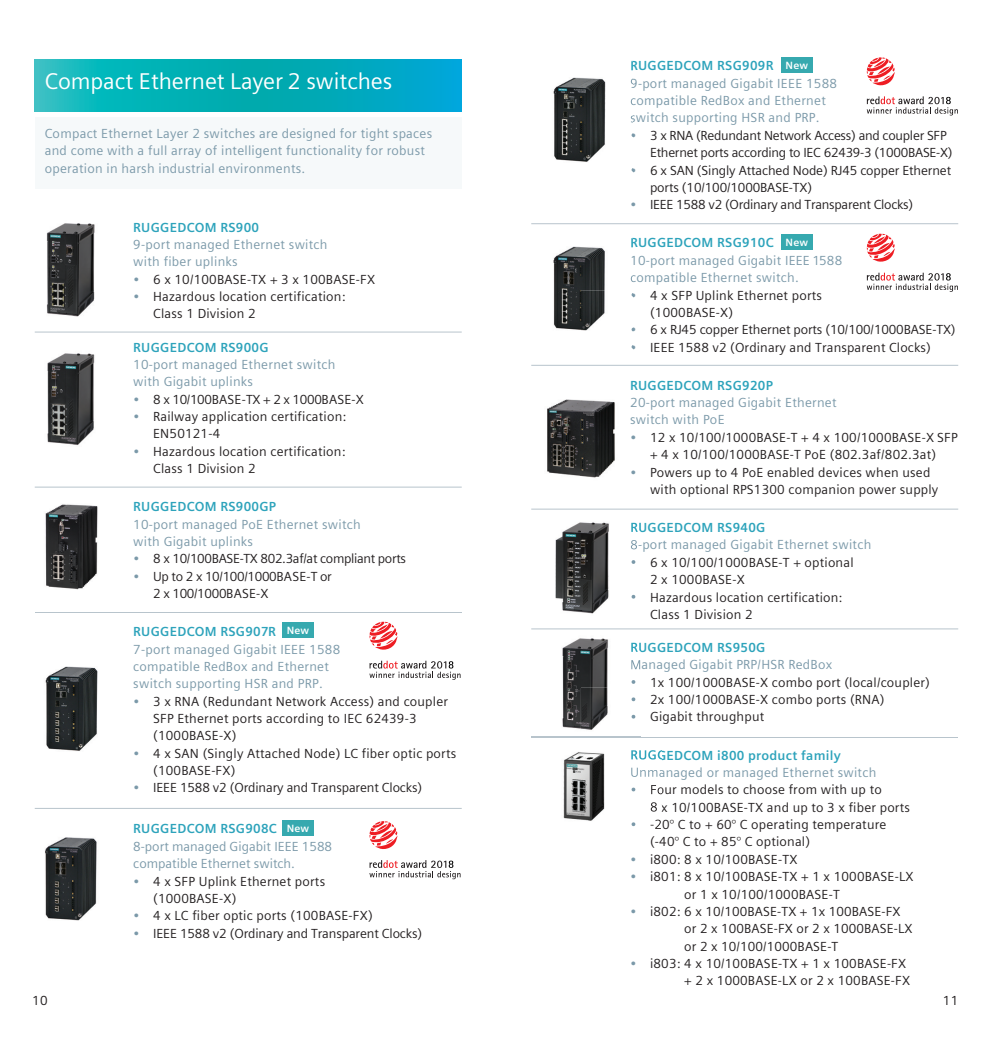
<style>
.page{position:relative;width:993px;height:1042px;background:#fff}
.page>*{position:absolute;margin:0;border:0;box-sizing:border-box;transform-origin:0 0}
.t1{font:22.75px "Siemens Sans";color:#fff}
.t2{font:13.12px/17.3px "Siemens Sans Global";letter-spacing:.015em;color:#231f20}
.t3{font:13.12px/17.3px "Siemens Sans Global";letter-spacing:.02em;color:#7b99a9}
.t4{font:13.12px/17.3px "Siemens Sans Global";letter-spacing:-.01em;color:#231f20}
.t5{font:700 13.12px "Siemens Sans";letter-spacing:.02em;color:#2da3bb}
.t6{font:13.12px/17.3px "Siemens Sans Global";letter-spacing:-.02em;color:#231f20}
.t7{font:13.12px/17.3px "Siemens Sans Global";letter-spacing:-.025em;color:#231f20}
.t8{font:13.12px/17.3px "Siemens Sans Global";color:#7b99a9}
.t9{font:13.12px "Siemens Sans";color:#231f20}
.t10{font:700 10.5px "Siemens Sans";letter-spacing:.01em;color:#fff}
.s1{color:#7b99a9}
</style>
<div class="page">
<svg style="left:35px;top:60px;width:426px;height:52px;background:#05aebb"></svg>
<div style="left:35px;top:117px;width:426px;height:72px;background:#f6f9fa"></div>
<hr style="left:35px;top:332px;width:426px;height:1px;background:#b8c4cc">
<hr style="left:35px;top:612px;width:426px;height:1px;background:#b8c4cc">
<hr style="left:35px;top:487px;width:426px;height:1px;background:#b8c4cc">
<hr style="left:531px;top:737px;width:426px;height:1px;background:#b8c4cc">
<hr style="left:35px;top:808px;width:426px;height:1px;background:#b8c4cc">
<img style="left:563px;top:752px;width:42px;height:69px">
<img style="left:631px;top:750px;width:30px;height:10px">
<img style="left:631px;top:767px;width:30px;height:10px">
<svg style="left:631px;top:787px;width:5px;height:5px"></svg>
<svg style="left:631px;top:822px;width:5px;height:5px"></svg>
<svg style="left:650px;top:785px;width:11px;height:44px"></svg>
<img style="left:531px;top:522px;width:109px;height:215px">
<svg style="left:631px;top:642px;width:9px;height:10px"></svg>
<svg style="left:631px;top:659px;width:9px;height:13px"></svg>
<svg style="left:631px;top:680px;width:5px;height:6px"></svg>
<svg style="left:631px;top:697px;width:5px;height:7px"></svg>
<svg style="left:631px;top:715px;width:5px;height:6px"></svg>
<svg style="left:631px;top:523px;width:9px;height:9px"></svg>
<svg style="left:630px;top:539px;width:10px;height:13px"></svg>
<svg style="left:631px;top:560px;width:5px;height:6px"></svg>
<svg style="left:631px;top:595px;width:5px;height:6px"></svg>
<img style="left:47px;top:353px;width:48px;height:92px">
<img style="left:46px;top:223px;width:49px;height:94px">
<img style="left:45px;top:504px;width:53px;height:86px">
<img style="left:547px;top:399px;width:68px;height:79px">
<hr style="left:531px;top:509px;width:426px;height:1px;background:#b8c4cc">
<hr style="left:531px;top:223px;width:426px;height:1px;background:#b8c4cc">
<hr style="left:531px;top:365px;width:426px;height:1px;background:#b8c4cc">
<hr style="left:531px;top:628px;width:426px;height:1px;background:#b8c4cc">
<img style="left:45px;top:666px;width:53px;height:85px">
<img style="left:45px;top:837px;width:52px;height:84px">
<img style="left:553px;top:70px;width:79px;height:92px">
<svg style="left:630px;top:78px;width:2px;height:47px"></svg>
<div style="left:282px;top:622px;width:31px;height:16px;background:#36a9af"></div>
<div style="left:780px;top:57px;width:32px;height:16px;background:#36a9af"></div>
<div style="left:282px;top:821px;width:31px;height:15px;background:#36a9af"></div>
<div style="left:780px;top:235px;width:32px;height:15px;background:#36a9af"></div>
<img style="left:553px;top:246px;width:79px;height:85px">
<svg style="left:630px;top:255px;width:2px;height:30px"></svg>
<svg style="left:866px;top:57px;width:28px;height:29px"></svg>
<svg style="left:866px;top:96px;width:91px;height:19px"></svg>
<svg style="left:866px;top:234px;width:28px;height:28px"></svg>
<svg style="left:866px;top:273px;width:91px;height:19px"></svg>
<svg style="left:369px;top:622px;width:28px;height:28px"></svg>
<svg style="left:369px;top:661px;width:91px;height:19px"></svg>
<svg style="left:369px;top:821px;width:28px;height:28px"></svg>
<svg style="left:369px;top:860px;width:91px;height:19px"></svg>
<h1 class="t1" style="left:45px;top:69px;width:349px">Compact Ethernet Layer 2 switches</h1>
<p class="t3" style="left:45px;top:125px;width:389px">Compact Ethernet Layer 2 switches are designed for tight spaces and come with a full array of intelligent functionality for robust operation in harsh industrial environments.</p>
<p class="t5" style="left:133px;top:220px;width:127px">RUGGEDCOM RS900</p>
<p class="t3" style="left:133px;top:236px;width:196px">9-port managed Ethernet switch with fiber uplinks</p>
<p class="t2" style="left:133px;top:270px;width:243px"><span class="s1">•</span> 6 x 10/100BASE-TX + 3 x 100BASE-FX</p>
<p class="t2" style="left:153px;top:288px;width:194px;text-indent:-20px"><span class="s1">•</span> Hazardous location certification:<br>Class 1 Division 2</p>
<p class="t5" style="left:133px;top:339px;width:137px">RUGGEDCOM RS900G</p>
<p class="t3" style="left:133px;top:356px;width:203px">10-port managed Ethernet switch with Gigabit uplinks</p>
<p class="t7" style="left:133px;top:390px;width:232px"><span class="s1">•</span> 8 x 10/100BASE-TX + 2 x 1000BASE-X</p>
<p class="t2" style="left:153px;top:408px;width:195px;text-indent:-20px"><span class="s1">•</span> Railway application certification:<br>EN50121-4</p>
<p class="t2" style="left:153px;top:443px;width:194px;text-indent:-20px"><span class="s1">•</span> Hazardous location certification:<br>Class 1 Division 2</p>
<p class="t5" style="left:133px;top:499px;width:144px">RUGGEDCOM RS900GP</p>
<p class="t3" style="left:133px;top:515px;width:229px">10-port managed PoE Ethernet switch with Gigabit uplinks</p>
<p class="t7" style="left:133px;top:550px;width:274px"><span class="s1">•</span> 8 x 10/100BASE-TX 802.3af/at compliant ports</p>
<p class="t7" style="left:153px;top:567px;width:180px;text-indent:-20px"><span class="s1">•</span> Up to 2 x 10/100/1000BASE-T or<br>2 x 100/1000BASE-X</p>
<p class="t5" style="left:133px;top:624px;width:144px">RUGGEDCOM RSG907R</p>
<p class="t3" style="left:133px;top:640px;width:208px">7-port managed Gigabit IEEE 1588 compatible RedBox and Ethernet switch supporting HSR and PRP.</p>
<p class="t2" style="left:153px;top:692px;width:296px;text-indent:-20px"><span class="s1">•</span> 3 x RNA (Redundant Network Access) and coupler<br>SFP Ethernet ports according to IEC 62439-3 (1000BASE-X)</p>
<p class="t2" style="left:153px;top:744px;width:304px;text-indent:-20px"><span class="s1">•</span> 4 x SAN (Singly Attached Node) LC fiber optic ports (100BASE-FX)</p>
<p class="t4" style="left:133px;top:779px;width:290px"><span class="s1">•</span> IEEE 1588 v2 (Ordinary and Transparent Clocks)</p>
<p class="t5" style="left:133px;top:821px;width:145px">RUGGEDCOM RSG908C</p>
<p class="t8" style="left:133px;top:837px;width:200px">8-port managed Gigabit IEEE 1588 compatible Ethernet switch.</p>
<p class="t2" style="left:153px;top:872px;width:173px;text-indent:-20px"><span class="s1">•</span> 4 x SFP Uplink Ethernet ports (1000BASE-X)</p>
<p class="t2" style="left:133px;top:907px;width:241px"><span class="s1">•</span> 4 x LC fiber optic ports (100BASE-FX)</p>
<p class="t4" style="left:133px;top:924px;width:290px"><span class="s1">•</span> IEEE 1588 v2 (Ordinary and Transparent Clocks)</p>
<p class="t10" style="left:286px;top:624px;width:24px">New</p>
<p class="t10" style="left:286px;top:823px;width:24px">New</p>
<p class="t5" style="left:630px;top:58px;width:145px">RUGGEDCOM RSG909R</p>
<p class="t3" style="left:630px;top:75px;width:208px">9-port managed Gigabit IEEE 1588 compatible RedBox and Ethernet switch supporting HSR and PRP.</p>
<p class="t6" style="left:649px;top:127px;width:304px;text-indent:-20px"><span class="s1">•</span> 3 x RNA (Redundant Network Access) and coupler SFP<br>Ethernet ports according to IEC 62439-3 (1000BASE-X)</p>
<p class="t4" style="left:649px;top:161px;width:302px;text-indent:-20px"><span class="s1">•</span> 6 x SAN (Singly Attached Node) RJ45 copper Ethernet ports (10/100/1000BASE-TX)</p>
<p class="t6" style="left:630px;top:196px;width:284px"><span class="s1">•</span> IEEE 1588 v2 (Ordinary and Transparent Clocks)</p>
<p class="t5" style="left:630px;top:235px;width:145px">RUGGEDCOM RSG910C</p>
<p class="t3" style="left:630px;top:252px;width:213px">10-port managed Gigabit IEEE 1588 compatible Ethernet switch.</p>
<p class="t2" style="left:649px;top:286px;width:173px;text-indent:-20px"><span class="s1">•</span> 4 x SFP Uplink Ethernet ports (1000BASE-X)</p>
<p class="t4" style="left:630px;top:321px;width:327px"><span class="s1">•</span> 6 x RJ45 copper Ethernet ports (10/100/1000BASE-TX)</p>
<p class="t2" style="left:630px;top:338px;width:302px"><span class="s1">•</span> IEEE 1588 v2 (Ordinary and Transparent Clocks)</p>
<p class="t5" style="left:630px;top:378px;width:144px">RUGGEDCOM RSG920P</p>
<p class="t3" style="left:630px;top:394px;width:208px">20-port managed Gigabit Ethernet switch with PoE</p>
<p class="t2" style="left:630px;top:429px;width:329px;text-align:center"><span class="s1">•</span> 12 x 10/100/1000BASE-T + 4 x 100/1000BASE-X SFP + 4 x 10/100/1000BASE-T PoE (802.3af/802.3at)</p>
<p class="t2" style="left:649px;top:463px;width:290px;text-indent:-20px"><span class="s1">•</span> Powers up to 4 PoE enabled devices when used with optional RPS1300 companion power supply</p>
<p class="t5" style="left:630px;top:520px;width:137px">RUGGEDCOM RS940G</p>
<p class="t3" style="left:630px;top:536px;width:242px">8-port managed Gigabit Ethernet switch</p>
<p class="t2" style="left:649px;top:553px;width:205px;text-indent:-20px"><span class="s1">•</span> 6 x 10/100/1000BASE-T + optional<br>2 x 1000BASE-X</p>
<p class="t2" style="left:649px;top:588px;width:194px;text-indent:-20px"><span class="s1">•</span> Hazardous location certification:<br>Class 1 Division 2</p>
<p class="t5" style="left:630px;top:640px;width:137px">RUGGEDCOM RS950G</p>
<p class="t3" style="left:630px;top:656px;width:203px">Managed Gigabit PRP/HSR RedBox</p>
<p class="t2" style="left:630px;top:673px;width:301px"><span class="s1">•</span> 1x 100/1000BASE-X combo port (local/coupler)</p>
<p class="t2" style="left:630px;top:691px;width:256px"><span class="s1">•</span> 2x 100/1000BASE-X combo ports (RNA)</p>
<p class="t2" style="left:630px;top:708px;width:136px"><span class="s1">•</span> Gigabit throughput</p>
<p class="t5" style="left:630px;top:747px;width:212px">RUGGEDCOM i800 product family</p>
<p class="t3" style="left:630px;top:764px;width:247px">Unmanaged or managed Ethernet switch</p>
<p class="t2" style="left:649px;top:781px;width:261px;text-indent:-20px"><span class="s1">•</span> Four models to choose from with up to<br>8 x 10/100BASE-TX and up to 3 x fiber ports</p>
<p class="t2" style="left:649px;top:816px;width:238px;text-indent:-20px"><span class="s1">•</span> -20° C to + 60° C operating temperature (-40° C to + 85° C optional)</p>
<p class="t2" style="left:630px;top:850px;width:169px"><span class="s1">•</span> i800: 8 x 10/100BASE-TX</p>
<p class="t2" style="left:684px;top:868px;width:231px;text-indent:-54px"><span class="s1">•</span> i801: 8 x 10/100BASE-TX + 1 x 1000BASE-LX or 1 x 10/100/1000BASE-T</p>
<p class="t2" style="left:684px;top:903px;width:230px;text-indent:-54px"><span class="s1">•</span> i802: 6 x 10/100BASE-TX + 1x 100BASE-FX or 2 x 100BASE-FX or 2 x 1000BASE-LX or 2 x 10/100/1000BASE-T</p>
<p class="t2" style="left:630px;top:955px;width:281px;text-align:right"><span class="s1">•</span> i803: 4 x 10/100BASE-TX + 1 x 100BASE-FX + 2 x 1000BASE-LX or 2 x 100BASE-FX</p>
<p class="t10" style="left:785px;top:59px;width:24px">New</p>
<p class="t10" style="left:785px;top:236px;width:24px">New</p>
<p class="t9" style="left:32px;top:993px;width:17px">10</p>
<p class="t9" style="left:942px;top:993px;width:17px">11</p>
</div>
